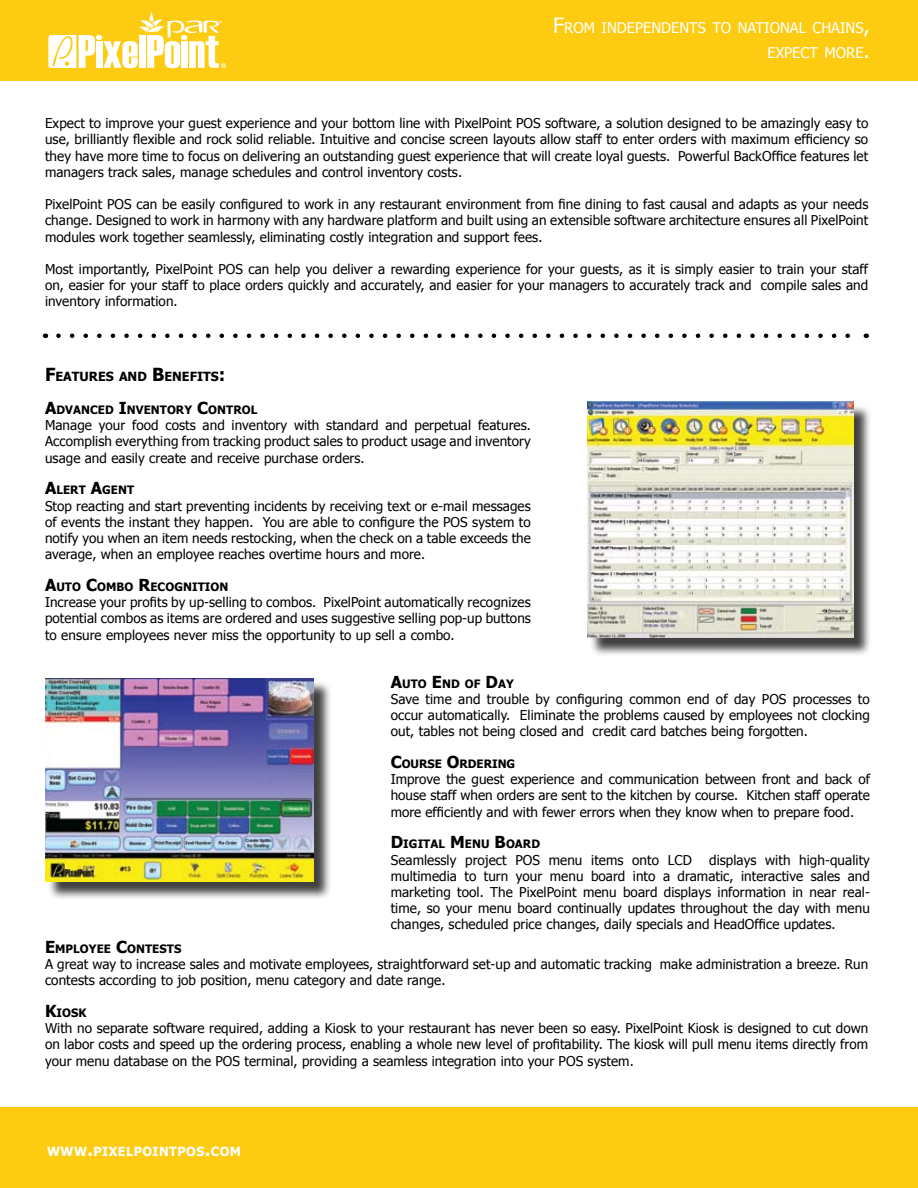
<style>
.page{position:relative;width:918px;height:1188px;background:#fff}
.page>*{position:absolute;margin:0;border:0;box-sizing:border-box;transform-origin:0 0}
.t1{font:14.7px/25.2px "Tahoma";color:#fff;text-align:right}
.t2{font:13.5px/16.2px "Tahoma";letter-spacing:.005em;color:#000;text-align:justify}
.t3{font:700 12.6px "Tahoma";letter-spacing:.035em;color:#fff}
.t4{font:700 12.6px "Tahoma";color:#000}
.t5{font:700 11.55px "Tahoma";letter-spacing:.005em;color:#000}
.s1{font-size:21px}
.s2{font-size:18px}
.s3{font-size:16.5px}
</style>
<div class="page">
<div style="left:0;top:1107px;width:918px;height:81px;background:#fdcc12"></div>
<div style="left:0;top:0;width:918px;height:81px;background:#fdcc12"></div>
<div style="left:590px;top:404px;width:282px;height:253px;background:#000;opacity:.75"></div>
<img style="left:587px;top:402px;width:266px;height:236px">
<div style="left:47px;top:680px;width:285px;height:220px;background:#000;opacity:.75"></div>
<img style="left:45px;top:678px;width:268px;height:203px">
<svg style="left:58px;top:334px;width:792px;height:4px"></svg>
<svg style="left:48px;top:11px;width:178px;height:57px"></svg>
<p class="t1" style="left:553px;top:14px;width:318px"><span class="s1">F</span>ROM INDEPENDENTS TO NATIONAL CHAINS<span class="s1">,<br></span>EXPECT MORE<span class="s1">.</span></p>
<p class="t2" style="left:45px;top:114px;width:825px">Expect to improve your guest experience and your bottom line with PixelPoint POS software, a solution designed to be amazingly easy to use, brilliantly flexible and rock solid reliable. Intuitive and concise screen layouts allow staff to enter orders with maximum efficiency so they have more time to focus on delivering an outstanding guest experience that will create loyal guests. Powerful BackOffice features let managers track sales, manage schedules and control inventory costs.</p>
<p class="t2" style="left:45px;top:195px;width:825px">PixelPoint POS can be easily configured to work in any restaurant environment from fine dining to fast causal and adapts as your needs change. Designed to work in harmony with any hardware platform and built using an extensible software architecture ensures all PixelPoint modules work together seamlessly, eliminating costly integration and support fees.</p>
<p class="t2" style="left:45px;top:260px;width:825px">Most importantly, PixelPoint POS can help you deliver a rewarding experience for your guests, as it is simply easier to train your staff on, easier for your staff to place orders quickly and accurately, and easier for your managers to accurately track and compile sales and inventory information.</p>
<p class="t4" style="left:45px;top:367px;width:182px"><span class="s2">F</span>EATURES AND <span class="s2">B</span>ENEFITS<span class="s2">:</span></p>
<p class="t5" style="left:45px;top:402px;width:214px"><span class="s3">A</span>DVANCED <span class="s3">I</span>NVENTORY <span class="s3">C</span>ONTROL</p>
<p class="t2" style="left:45px;top:416px;width:487px">Manage your food costs and inventory with standard and perpetual features.<br>Accomplish everything from tracking product sales to product usage and inventory usage and easily create and receive purchase orders.</p>
<p class="t5" style="left:45px;top:482px;width:91px"><span class="s3">A</span>LERT <span class="s3">A</span>GENT</p>
<p class="t2" style="left:45px;top:497px;width:487px">Stop reacting and start preventing incidents by receiving text or e-mail messages of events the instant they happen. You are able to configure the POS system to notify you when an item needs restocking, when the check on a table exceeds the average, when an employee reaches overtime hours and more.</p>
<p class="t5" style="left:45px;top:579px;width:185px"><span class="s3">A</span>UTO <span class="s3">C</span>OMBO <span class="s3">R</span>ECOGNITION</p>
<p class="t2" style="left:45px;top:593px;width:487px">Increase your profits by up-selling to combos. PixelPoint automatically recognizes potential combos as items are ordered and uses suggestive selling pop-up buttons to ensure employees never miss the opportunity to up sell a combo.</p>
<p class="t5" style="left:391px;top:675px;width:124px"><span class="s3">A</span>UTO <span class="s3">E</span> ND OF <span class="s3">D</span>AY</p>
<p class="t2" style="left:391px;top:690px;width:481px">Save time and trouble by configuring common end of day POS processes to occur automatically. Eliminate the problems caused by employees not clocking out, tables not being closed and credit card batches being forgotten.</p>
<p class="t5" style="left:391px;top:756px;width:126px"><span class="s3">C</span>OURSE <span class="s3">O</span>RDERING</p>
<p class="t2" style="left:391px;top:771px;width:481px">Improve the guest experience and communication between front and back of house staff when orders are sent to the kitchen by course. Kitchen staff operate more efficiently and with fewer errors when they know when to prepare food.</p>
<p class="t5" style="left:391px;top:836px;width:151px"><span class="s3">D</span>IGITAL <span class="s3">M</span> ENU <span class="s3">B</span>OARD</p>
<p class="t2" style="left:391px;top:851px;width:303px">Seamlessly project POS menu items onto LCD</p>
<p class="t2" style="left:391px;top:851px;width:481px;text-indent:318px">displays with high-quality multimedia to turn your menu board into a dramatic, interactive sales and marketing tool. The PixelPoint menu board displays information in near real&shy;time, so your menu board continually updates throughout the day with menu changes, scheduled price changes, daily specials and HeadOffice updates.</p>
<p class="t5" style="left:45px;top:941px;width:138px"><span class="s3">E</span> MPLOYEE <span class="s3">C</span>ONTESTS</p>
<p class="t2" style="left:45px;top:955px;width:825px">A great way to increase sales and motivate employees, straightforward set-up and automatic tracking make administration a breeze. Run contests according to job position, menu category and date range.</p>
<p class="t5" style="left:45px;top:1005px;width:42px"><span class="s3">K</span>IOSK</p>
<p class="t2" style="left:45px;top:1020px;width:825px">With no separate software required, adding a Kiosk to your restaurant has never been so easy. PixelPoint Kiosk is designed to cut down on labor costs and speed up the ordering process, enabling a whole new level of profitability. The kiosk will pull menu items directly from your menu database on the POS terminal, providing a seamless integration into your POS system.</p>
<p class="t3" style="left:47px;top:1142px;width:195px">WWW<span class="s2">.</span>PIXELPOINTPOS<span class="s2">.</span>COM</p>
</div>
